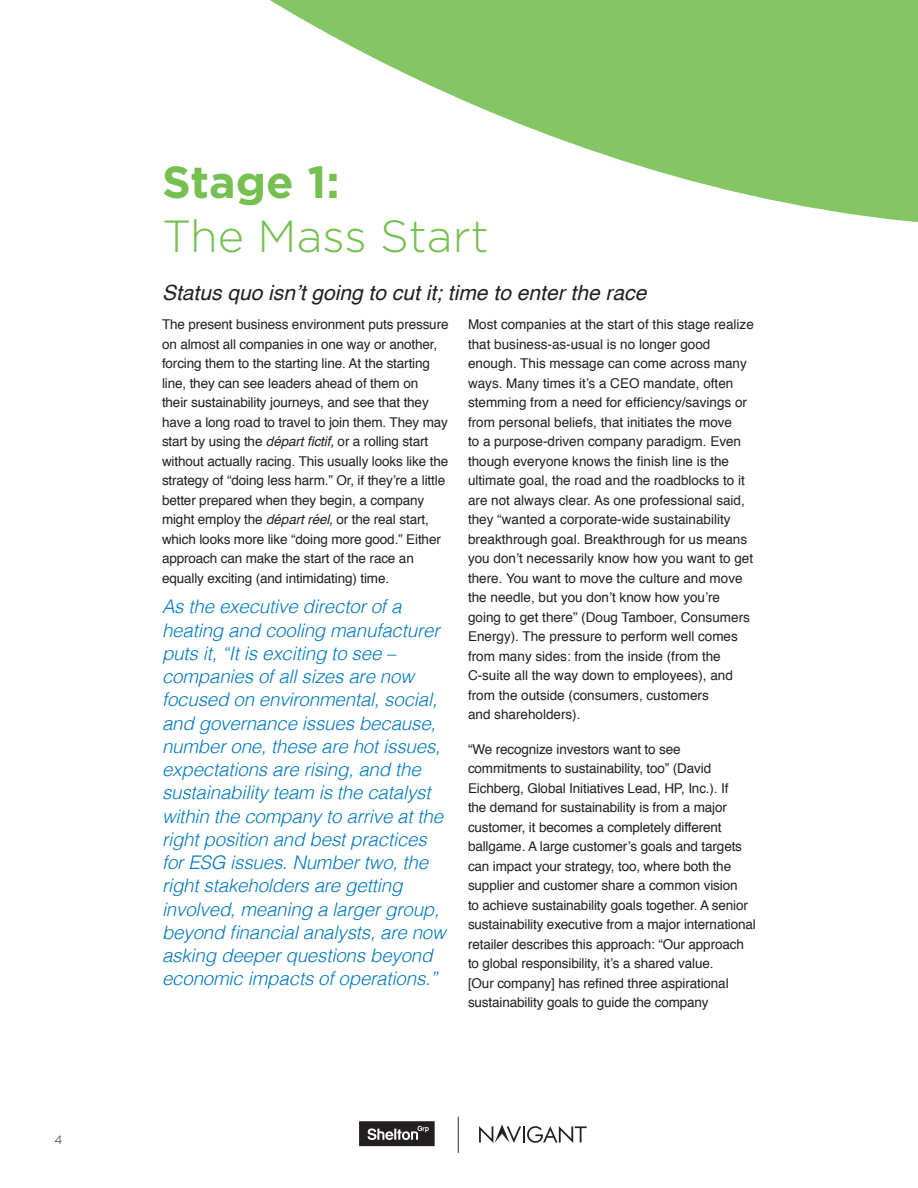
<style>
.page{position:relative;width:918px;height:1188px;background:#fff}
.page>*{position:absolute;margin:0;border:0;box-sizing:border-box;transform-origin:0 0}
.t1{font:300 45px "Gotham";color:#76c052}
.t2{font:700 45px "Gotham";color:#76c052}
.t3{font:italic 21px "Helvetica";color:#231f20}
.t4{font:italic 300 18.75px/23.2px "Helvetica";letter-spacing:-.01em;color:#007ac0}
.t5{font:13.5px/19.5px "Helvetica";letter-spacing:-.01em;color:#231f20}
.t6{font:300 12px "Gotham";color:#231f20}
.s1{font-style:italic}
</style>
<div class="page">
<svg style="left:270px;top:0;width:648px;height:223px;fill:#83c663"></svg>
<svg style="left:359px;top:1121px;width:76px;height:25px;background:#484445"></svg>
<svg style="left:479px;top:1124px;width:108px;height:19px"></svg>
<hr style="left:458px;top:1117px;width:1px;height:36px;background:#231f20">
<p class="t6" style="left:55px;top:1132px;width:9px">4</p>
<p class="t2" style="left:162px;top:152px;width:179px">Stage 1:</p>
<p class="t1" style="left:162px;top:208px;width:328px">The Mass Start</p>
<p class="t3" style="left:162px;top:276px;width:486px">Status quo isn’t going to cut it; time to enter the race</p>
<p class="t5" style="left:162px;top:315px;width:288px">The present business environment puts pressure on almost all companies in one way or another, forcing them to the starting line. At the starting line, they can see leaders ahead of them on<br>their sustainability journeys, and see that they have a long road to travel to join them. They may start by using the <span class="s1">départ fictif,</span> or a rolling start without actually racing. This usually looks like the strategy of “doing less harm.” Or, if they’re a little better prepared when they begin, a company might employ the <span class="s1">départ réel,</span> or the real start, which looks more like “doing more good.” Either approach can make the start of the race an equally exciting (and intimidating) time.</p>
<p class="t4" style="left:162px;top:594px;width:285px">As the executive director of a heating and cooling manufacturer puts it, “It is exciting to see – companies of all sizes are now focused on environmental, social, and governance issues because, number one, these are hot issues, expectations are rising, and the sustainability team is the catalyst within the company to arrive at the right position and best practices for ESG issues. Number two, the right stakeholders are getting involved, meaning a larger group, beyond financial analysts, are now asking deeper questions beyond economic impacts of operations.”</p>
<p class="t5" style="left:468px;top:315px;width:287px">Most companies at the start of this stage realize that business-as-usual is no longer good enough. This message can come across many ways. Many times it’s a CEO mandate, often stemming from a need for efficiency/savings or from personal beliefs, that initiates the move<br>to a purpose-driven company paradigm. Even though everyone knows the finish line is the ultimate goal, the road and the roadblocks to it are not always clear. As one professional said, they “wanted a corporate-wide sustainability breakthrough goal. Breakthrough for us means you don’t necessarily know how you want to get there. You want to move the culture and move the needle, but you don’t know how you’re going to get there” (Doug Tamboer, Consumers Energy). The pressure to perform well comes from many sides: from the inside (from the C-suite all the way down to employees), and from the outside (consumers, customers<br>and shareholders).</p>
<p class="t5" style="left:468px;top:740px;width:289px">“We recognize investors want to see commitments to sustainability, too” (David Eichberg, Global Initiatives Lead, HP, Inc.). If<br>the demand for sustainability is from a major customer, it becomes a completely different ballgame. A large customer’s goals and targets can impact your strategy, too, where both the supplier and customer share a common vision<br>to achieve sustainability goals together. A senior sustainability executive from a major international retailer describes this approach: “Our approach to global responsibility, it’s a shared value.<br>[Our company] has refined three aspirational sustainability goals to guide the company</p>
</div>
